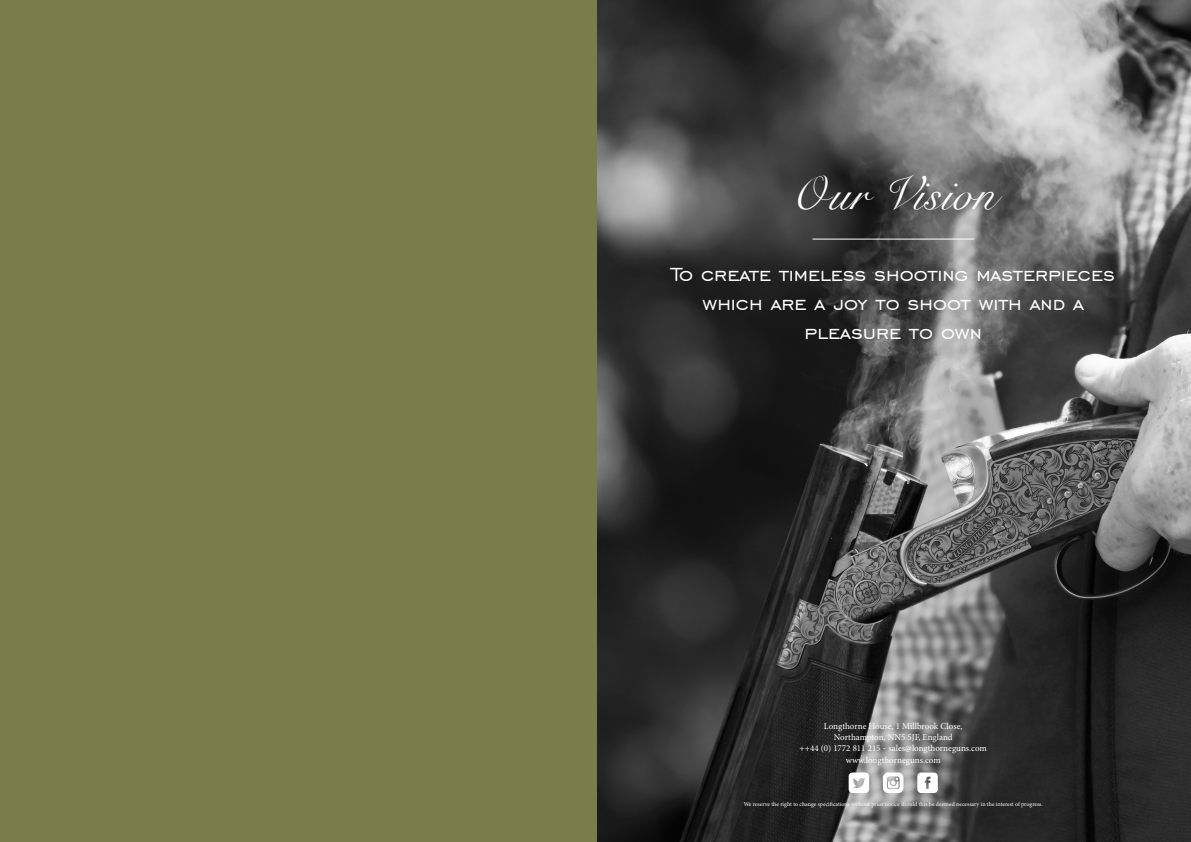
<style>
.page{position:relative;width:1191px;height:842px;background:#fff}
.page>*{position:absolute;margin:0;border:0;box-sizing:border-box;transform-origin:0 0}
.t1{font:48px "Snell Roundhand";letter-spacing:.01em;color:#fff}
.t2{font:24px "Engravers Gothic BT";color:#fff}
.t3{font:9px "Minion Pro";color:#fff}
.t4{font:6px "Minion Pro";color:#fff}
.s1{font-family:"Domine"}
</style>
<div class="page">
<img style="left:596px;top:0;width:595px;height:842px">
<hr style="left:812px;top:239px;width:162px;height:1px;background:#fff">
<svg style="left:917px;top:772px;width:20px;height:21px"></svg>
<svg style="left:883px;top:772px;width:20px;height:21px"></svg>
<svg style="left:848px;top:772px;width:21px;height:21px"></svg>
<div style="left:0;top:0;width:596px;height:842px;background:#7c7b4c"></div>
<p class="t1" style="left:790px;top:156px;width:207px">Our Vision</p>
<p class="t2" style="left:671px;top:261px;width:445px">To create timeless shooting masterpieces</p>
<p class="t2" style="left:702px;top:290px;width:383px">which are a joy to shoot with and a</p>
<p class="t2" style="left:804px;top:319px;width:179px">pleasure to own</p>
<p class="t3" style="left:824px;top:720px;width:140px">Longthorne House, 1 Millbrook Close,</p>
<p class="t3" style="left:834px;top:731px;width:120px">Northampton, NN5 5JF, England</p>
<p class="t3" style="left:799px;top:742px;width:189px">++44 (0) 1772 811 215 <span class="s1">-</span> sales@longthorneguns.com</p>
<p class="t3" style="left:845px;top:754px;width:96px">www.longthorneguns.com</p>
<p class="t4" style="left:743px;top:800px;width:301px">We reserve the right to change specifications without prior notice should this be deemed necessary in the interest of progress.</p>
</div>
